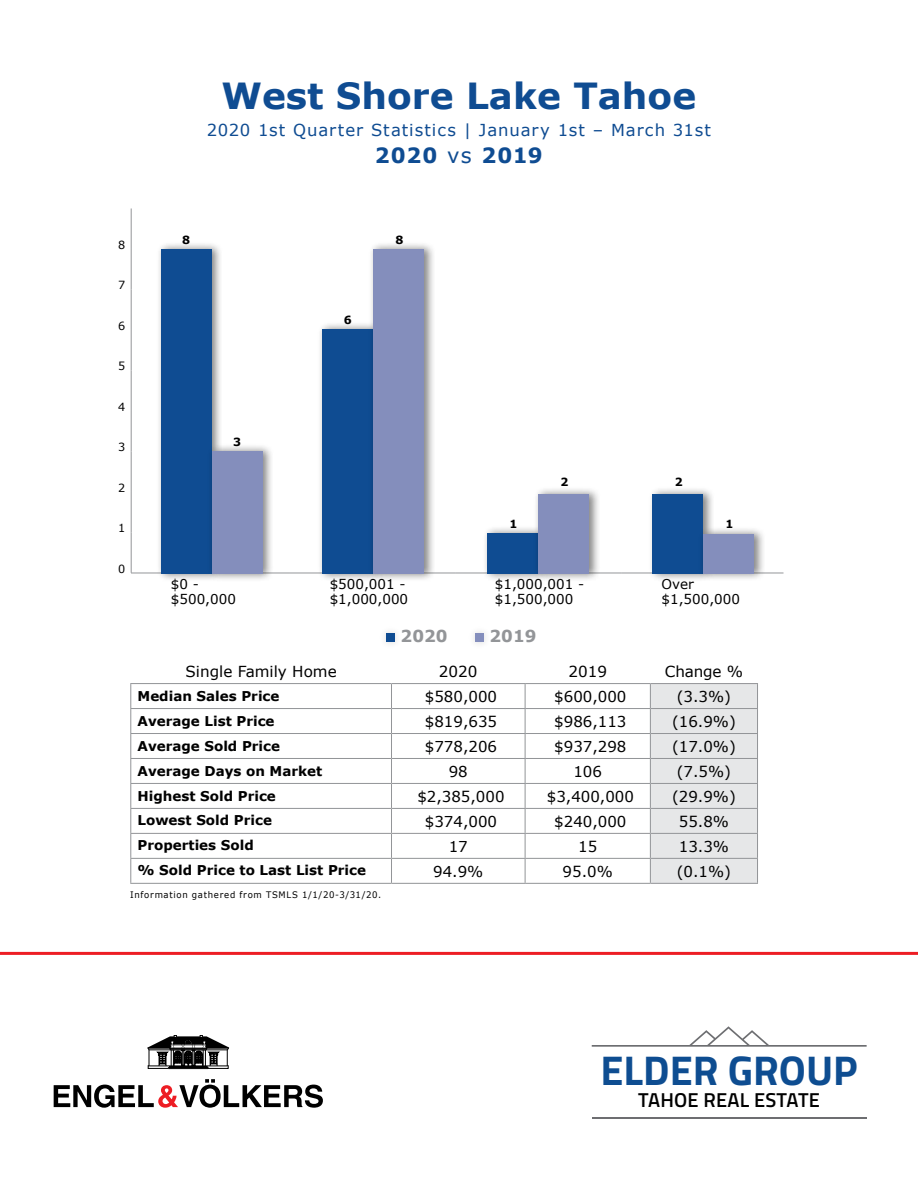
<style>
.page{position:relative;width:918px;height:1188px;background:#fff}
.page>*{position:absolute;margin:0;border:0;box-sizing:border-box;transform-origin:0 0}
.t1{font:700 41.55px "Titillium Web";color:#0e4d91}
.t2{font:700 36px "Verdana";color:#0f4c92}
.t3{font:700 21px "Verdana";letter-spacing:.04em;color:#0f4c92}
.t4{font:600 20.1px "Titillium Web";letter-spacing:.01em;color:#000}
.t5{font:16.5px "Verdana";letter-spacing:.055em;color:#0f4c92}
.t6{font:700 16.5px "Verdana";color:#939598}
.t7{font:15.15px "Verdana";color:#000}
.t8{font:15px "Verdana";color:#000}
.t9{font:700 13.5px "Verdana";color:#000}
.t10{font:13.5px/15px "Verdana";color:#000}
.t11{font:11.25px "Verdana";color:#000}
.t12{font:700 11.25px "Verdana";color:#000}
.t13{font:9px "Verdana";letter-spacing:.085em;color:#000;scale:.95 1}
.s1{font-weight:400}
</style>
<div class="page">
<hr style="left:0;top:952px;width:918px;height:3px;background:#ed1d24">
<svg style="left:54px;top:1079px;width:269px;height:29px"></svg>
<svg style="left:147px;top:1035px;width:82px;height:34px"></svg>
<hr style="left:592px;top:1117px;width:275px;height:2px;background:#6d6e71">
<svg style="left:592px;top:1026px;width:275px;height:21px"></svg>
<hr style="left:130px;top:683px;width:262px;height:1px;background:#939598">
<hr style="left:392px;top:683px;width:133px;height:1px;background:#939598">
<hr style="left:525px;top:683px;width:125px;height:1px;background:#939598">
<hr style="left:650px;top:683px;width:108px;height:1px;background:#939598">
<hr style="left:130px;top:708px;width:262px;height:1px;background:#939598">
<hr style="left:392px;top:708px;width:133px;height:1px;background:#939598">
<hr style="left:525px;top:708px;width:125px;height:1px;background:#939598">
<hr style="left:130px;top:733px;width:262px;height:1px;background:#939598">
<hr style="left:392px;top:733px;width:133px;height:1px;background:#939598">
<hr style="left:525px;top:733px;width:125px;height:1px;background:#939598">
<hr style="left:130px;top:758px;width:262px;height:1px;background:#939598">
<hr style="left:392px;top:758px;width:133px;height:1px;background:#939598">
<hr style="left:525px;top:758px;width:125px;height:1px;background:#939598">
<hr style="left:130px;top:783px;width:262px;height:1px;background:#939598">
<hr style="left:392px;top:783px;width:133px;height:1px;background:#939598">
<hr style="left:525px;top:783px;width:125px;height:1px;background:#939598">
<hr style="left:130px;top:808px;width:262px;height:1px;background:#939598">
<hr style="left:392px;top:808px;width:133px;height:1px;background:#939598">
<hr style="left:525px;top:808px;width:125px;height:1px;background:#939598">
<hr style="left:130px;top:833px;width:262px;height:1px;background:#939598">
<hr style="left:392px;top:833px;width:133px;height:1px;background:#939598">
<hr style="left:525px;top:833px;width:125px;height:1px;background:#939598">
<hr style="left:130px;top:858px;width:262px;height:1px;background:#939598">
<svg style="left:130px;top:684px;width:1px;height:199px"></svg>
<hr style="left:392px;top:858px;width:133px;height:1px;background:#939598">
<svg style="left:391px;top:684px;width:1px;height:199px"></svg>
<hr style="left:525px;top:858px;width:125px;height:1px;background:#939598">
<svg style="left:525px;top:684px;width:1px;height:199px"></svg>
<div style="left:650px;top:684px;width:108px;height:199px;background:#e6e7e8"></div>
<hr style="left:130px;top:883px;width:262px;height:1px;background:#939598">
<hr style="left:392px;top:883px;width:133px;height:1px;background:#939598">
<hr style="left:525px;top:883px;width:125px;height:1px;background:#939598">
<hr style="left:650px;top:883px;width:108px;height:1px;background:#939598">
<hr style="left:131px;top:208px;width:1px;height:41px;background:#939598">
<hr style="left:131px;top:249px;width:1px;height:40px;background:#939598">
<hr style="left:131px;top:289px;width:1px;height:41px;background:#939598">
<hr style="left:131px;top:330px;width:1px;height:40px;background:#939598">
<hr style="left:131px;top:370px;width:1px;height:41px;background:#939598">
<hr style="left:131px;top:411px;width:1px;height:40px;background:#939598">
<hr style="left:131px;top:451px;width:1px;height:41px;background:#939598">
<hr style="left:131px;top:492px;width:1px;height:40px;background:#939598">
<hr style="left:131px;top:532px;width:1px;height:41px;background:#939598">
<hr style="left:131px;top:573px;width:159px;height:1px;background:#939598">
<hr style="left:290px;top:573px;width:165px;height:1px;background:#939598">
<hr style="left:455px;top:573px;width:167px;height:1px;background:#939598">
<hr style="left:622px;top:573px;width:162px;height:1px;background:#939598">
<div style="left:156px;top:241px;width:68px;height:341px;background:#000;opacity:.5"></div>
<div style="left:161px;top:249px;width:51px;height:325px;background:#0f4c92"></div>
<div style="left:318px;top:321px;width:67px;height:261px;background:#000;opacity:.5"></div>
<div style="left:322px;top:329px;width:51px;height:245px;background:#0f4c92"></div>
<div style="left:483px;top:525px;width:67px;height:57px;background:#000;opacity:.5"></div>
<div style="left:487px;top:534px;width:51px;height:40px;background:#0f4c92"></div>
<div style="left:648px;top:486px;width:67px;height:96px;background:#000;opacity:.5"></div>
<div style="left:653px;top:495px;width:50px;height:79px;background:#0f4c92"></div>
<div style="left:207px;top:443px;width:67px;height:139px;background:#000;opacity:.5"></div>
<div style="left:212px;top:451px;width:51px;height:123px;background:#848ebc"></div>
<div style="left:368px;top:241px;width:68px;height:341px;background:#000;opacity:.5"></div>
<div style="left:373px;top:249px;width:51px;height:325px;background:#848ebc"></div>
<div style="left:534px;top:486px;width:67px;height:96px;background:#000;opacity:.5"></div>
<div style="left:538px;top:495px;width:51px;height:79px;background:#848ebc"></div>
<div style="left:699px;top:526px;width:67px;height:56px;background:#000;opacity:.5"></div>
<div style="left:703px;top:534px;width:51px;height:40px;background:#848ebc"></div>
<div style="left:387px;top:633px;width:8px;height:9px;background:#0f4c92"></div>
<div style="left:476px;top:633px;width:8px;height:9px;background:#848ebc"></div>
<h2 class="t2" style="left:221px;top:70px;width:476px">West Shore Lake Tahoe</h2>
<p class="t5" style="left:207px;top:118px;width:506px">2020 1st Quarter Statistics | January 1st – March 31st</p>
<h3 class="t3" style="left:375px;top:140px;width:169px">2020 <span class="s1">vs</span> 2019</h3>
<p class="t11" style="left:118px;top:237px;width:9px">8</p>
<p class="t11" style="left:118px;top:278px;width:9px">7</p>
<p class="t11" style="left:118px;top:318px;width:9px">6</p>
<p class="t11" style="left:118px;top:359px;width:9px">5</p>
<p class="t11" style="left:118px;top:399px;width:9px">4</p>
<p class="t11" style="left:118px;top:440px;width:9px">3</p>
<p class="t11" style="left:118px;top:480px;width:9px">2</p>
<p class="t11" style="left:118px;top:521px;width:9px">1</p>
<p class="t11" style="left:118px;top:561px;width:9px">0</p>
<p class="t12" style="left:182px;top:232px;width:9px">8</p>
<p class="t12" style="left:233px;top:434px;width:9px">3</p>
<p class="t12" style="left:344px;top:312px;width:9px">6</p>
<p class="t12" style="left:395px;top:232px;width:9px">8</p>
<p class="t12" style="left:510px;top:516px;width:9px">1</p>
<p class="t12" style="left:561px;top:474px;width:9px">2</p>
<p class="t12" style="left:675px;top:474px;width:9px">2</p>
<p class="t12" style="left:726px;top:516px;width:9px">1</p>
<p class="t10" style="left:171px;top:577px;width:67px">$0 - $500,000</p>
<p class="t10" style="left:330px;top:577px;width:80px">$500,001 - $1,000,000</p>
<p class="t10" style="left:495px;top:577px;width:91px">$1,000,001 - $1,500,000</p>
<p class="t10" style="left:662px;top:577px;width:80px">Over $1,500,000</p>
<p class="t6" style="left:401px;top:624px;width:48px">2020</p>
<p class="t6" style="left:490px;top:624px;width:48px">2019</p>
<p class="t7" style="left:186px;top:661px;width:153px">Single Family Home</p>
<p class="t7" style="left:439px;top:661px;width:40px">2020</p>
<p class="t7" style="left:568px;top:661px;width:40px">2019</p>
<p class="t7" style="left:665px;top:661px;width:80px">Change %</p>
<p class="t9" style="left:138px;top:686px;width:143px">Median Sales Price</p>
<p class="t8" style="left:425px;top:686px;width:74px">$580,000</p>
<p class="t8" style="left:554px;top:686px;width:74px">$600,000</p>
<p class="t8" style="left:677px;top:686px;width:56px">(3.3%)</p>
<p class="t9" style="left:138px;top:711px;width:139px">Average List Price</p>
<p class="t8" style="left:425px;top:711px;width:74px">$819,635</p>
<p class="t8" style="left:554px;top:711px;width:74px">$986,113</p>
<p class="t8" style="left:672px;top:711px;width:65px">(16.9%)</p>
<p class="t9" style="left:138px;top:736px;width:144px">Average Sold Price</p>
<p class="t8" style="left:425px;top:736px;width:74px">$778,206</p>
<p class="t8" style="left:554px;top:736px;width:74px">$937,298</p>
<p class="t8" style="left:672px;top:736px;width:65px">(17.0%)</p>
<p class="t9" style="left:138px;top:761px;width:186px">Average Days on Market</p>
<p class="t8" style="left:449px;top:761px;width:21px">98</p>
<p class="t8" style="left:573px;top:761px;width:30px">106</p>
<p class="t8" style="left:677px;top:761px;width:56px">(7.5%)</p>
<p class="t9" style="left:138px;top:786px;width:140px">Highest Sold Price</p>
<p class="t8" style="left:417px;top:786px;width:89px">$2,385,000</p>
<p class="t8" style="left:547px;top:786px;width:89px">$3,400,000</p>
<p class="t8" style="left:672px;top:786px;width:65px">(29.9%)</p>
<p class="t9" style="left:138px;top:811px;width:136px">Lowest Sold Price</p>
<p class="t8" style="left:425px;top:811px;width:74px">$374,000</p>
<p class="t8" style="left:554px;top:811px;width:74px">$240,000</p>
<p class="t8" style="left:679px;top:811px;width:52px">55.8%</p>
<p class="t9" style="left:138px;top:836px;width:118px">Properties Sold</p>
<p class="t8" style="left:449px;top:836px;width:21px">17</p>
<p class="t8" style="left:578px;top:836px;width:21px">15</p>
<p class="t8" style="left:679px;top:836px;width:52px">13.3%</p>
<p class="t9" style="left:138px;top:861px;width:230px">% Sold Price to Last List Price</p>
<p class="t8" style="left:433px;top:861px;width:52px">94.9%</p>
<p class="t8" style="left:563px;top:861px;width:52px">95.0%</p>
<p class="t8" style="left:677px;top:861px;width:56px">(0.1%)</p>
<p class="t13" style="left:130px;top:888px;width:266px">Information gathered from TSMLS 1/1/20-3/31/20.</p>
<h1 class="t1" style="left:601px;top:1039px;width:259px">ELDER GROUP</h1>
<h3 class="t4" style="left:638px;top:1084px;width:183px">TAHOE REAL ESTATE</h3>
</div>
